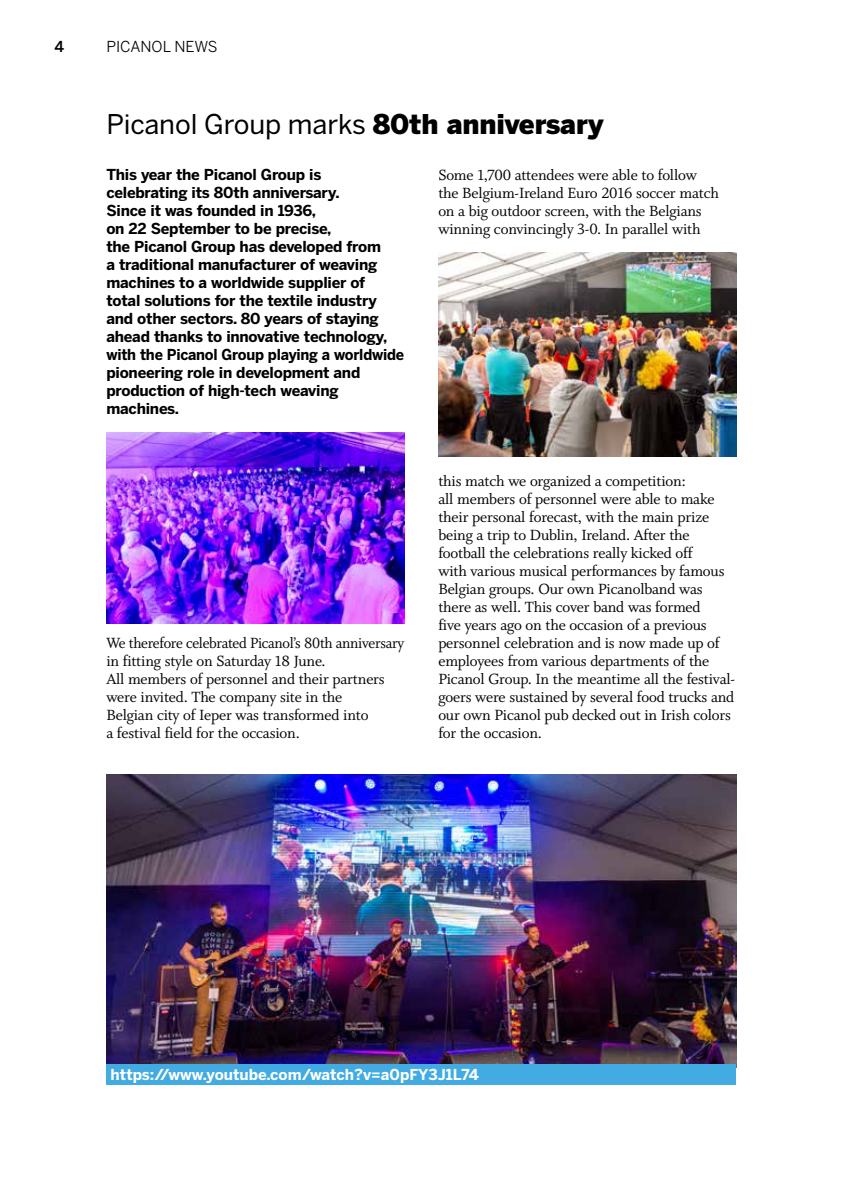
<style>
.page{position:relative;width:864px;height:1191px;background:#fff}
.page>*{position:absolute;margin:0;border:0;box-sizing:border-box;transform-origin:0 0}
.t1{font:27px "Benton Sans";letter-spacing:-.005em;color:#000}
.t2{font:16.5px/18px "Whitman Roman LF";letter-spacing:-.01em;color:#000}
.t3{font:16.5px/18px "Whitman Roman LF";letter-spacing:-.01em;color:#000;scale:.96 1}
.t4{font:700 15px/18px "Benton Sans";letter-spacing:-.015em;color:#000}
.t5{font:700 15px "Benton Sans";color:#fff}
.t6{font:15px "Benton Sans";color:#000}
.t7{font:500 15px "Benton Sans";color:#000}
.s1{font-weight:900}
</style>
<div class="page">
<img style="left:106px;top:432px;width:298px;height:191px">
<img style="left:438px;top:252px;width:298px;height:204px">
<img style="left:106px;top:774px;width:630px;height:290px">
<div style="left:106px;top:1064px;width:630px;height:20px;background:#41abe2"></div>
<p class="t7" style="left:54px;top:37px;width:11px">4</p>
<p class="t6" style="left:106px;top:37px;width:113px">PICANOL NEWS</p>
<h1 class="t1" style="left:106px;top:108px;width:498px">Picanol Group marks <span class="s1">80th anniversary</span></h1>
<p class="t4" style="left:106px;top:165px;width:299px">This year the Picanol Group is celebrating its 80th anniversary.<br>Since it was founded in 1936,<br>on 22 September to be precise,<br>the Picanol Group has developed from<br>a traditional manufacturer of weaving machines to a worldwide supplier of<br>total solutions for the textile industry and other sectors. 80 years of staying ahead thanks to innovative technology, with the Picanol Group playing a worldwide pioneering role in development and production of high-tech weaving machines.</p>
<p class="t2" style="left:438px;top:166px;width:282px">Some 1,700 attendees were able to follow the Belgium-Ireland Euro 2016 soccer match on a big outdoor screen, with the Belgians winning convincingly 3-0. In parallel with</p>
<p class="t3" style="left:106px;top:634px;width:312px">We therefore celebrated Picanol’s 80th anniversary in fitting style on Saturday 18 June.<br>All members of personnel and their partners were invited. The company site in the<br>Belgian city of Ieper was transformed into<br>a festival field for the occasion.</p>
<p class="t2" style="left:438px;top:472px;width:298px">this match we organized a competition:<br>all members of personnel were able to make their personal forecast, with the main prize being a trip to Dublin, Ireland. After the football the celebrations really kicked off<br>with various musical performances by famous Belgian groups. Our own Picanolband was there as well. This cover band was formed<br>five years ago on the occasion of a previous personnel celebration and is now made up of employees from various departments of the Picanol Group. In the meantime all the festival&shy;goers were sustained by several food trucks and our own Picanol pub decked out in Irish colors for the occasion.</p>
<p class="t5" style="left:111px;top:1066px;width:369px">https://www.youtube.com/watch?v=a0pFY3J1L74</p>
</div>
